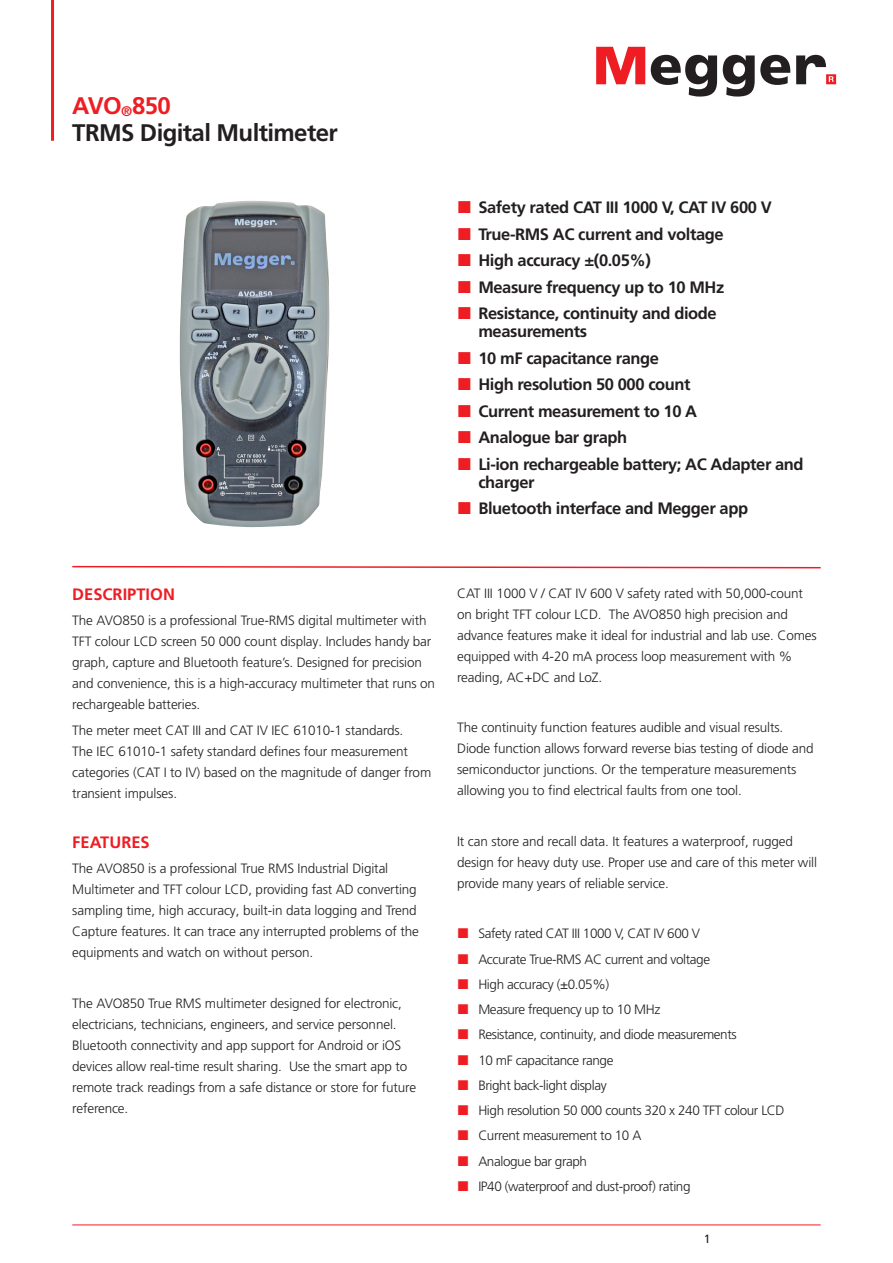
<style>
.page{position:relative;width:893px;height:1263px;background:#fff}
.page>*{position:absolute;margin:0;border:0;box-sizing:border-box;transform-origin:0 0}
.t1{font:700 24px/27px "Frutiger LT Pro";letter-spacing:-.025em;color:#231f20}
.t2{font:700 16.5px/18px "Frutiger LT Pro";letter-spacing:-.025em;color:#231f20}
.Body_Header{font:700 16.5px "Frutiger LT Pro";color:#ee1d23}
.Body{font:300 13.5px/21px "Frutiger LT Pro";letter-spacing:-.01em;color:#231f20}
.Body-2{font:300 13.5px "Frutiger LT Pro";letter-spacing:-.03em;color:#231f20}
.t3{font:12px "Frutiger LT Pro";color:#231f20}
.s1{color:#ee1d23}
</style>
<div class="page">
<hr style="left:72px;top:1225px;width:749px;height:1px;background:#ee1d23">
<hr style="left:51px;top:0;width:3px;height:141px;background:#ee1d23">
<svg style="left:596px;top:47px;width:49px;height:37px"></svg>
<svg style="left:651px;top:55px;width:66px;height:42px"></svg>
<svg style="left:723px;top:55px;width:67px;height:42px"></svg>
<svg style="left:796px;top:55px;width:40px;height:29px"></svg>
<svg style="left:72px;top:565px;width:749px;height:4px"></svg>
<img style="left:180px;top:201px;width:150px;height:326px">
<h1 class="t1" style="left:72px;top:92px;width:267px"><span class="s1">AVO</span><sub>®</sub><span class="s1">850<br></span>TRMS Digital Multimeter</h1>
<p class="t2" style="left:478px;top:198px;width:295px">Safety rated CAT III 1000 V, CAT IV 600 V</p>
<p class="t2" style="left:478px;top:225px;width:247px">True-RMS AC current and voltage</p>
<p class="t2" style="left:478px;top:251px;width:174px">High accuracy ±(0.05%)</p>
<p class="t2" style="left:478px;top:278px;width:247px">Measure frequency up to 10 MHz</p>
<p class="t2" style="left:478px;top:304px;width:240px">Resistance, continuity and diode measurements</p>
<p class="t2" style="left:478px;top:349px;width:182px">10 mF capacitance range</p>
<p class="t2" style="left:478px;top:375px;width:214px">High resolution 50 000 count</p>
<p class="t2" style="left:478px;top:402px;width:220px">Current measurement to 10 A</p>
<p class="t2" style="left:478px;top:428px;width:150px">Analogue bar graph</p>
<p class="t2" style="left:478px;top:455px;width:327px">Li-ion rechargeable battery; AC Adapter and charger</p>
<p class="t2" style="left:478px;top:499px;width:271px">Bluetooth interface and Megger app</p>
<p class="Body_Header" style="left:72px;top:584px;width:104px">DESCRIPTION</p>
<p class="Body" style="left:72px;top:610px;width:364px">The AVO850 is a professional True-RMS digital multimeter with TFT colour LCD screen 50 000 count display. Includes handy bar graph, capture and Bluetooth feature’s. Designed for precision and convenience, this is a high-accuracy multimeter that runs on rechargeable batteries.</p>
<p class="Body" style="left:72px;top:719px;width:360px">The meter meet CAT III and CAT IV IEC 61010-1 standards.<br>The IEC 61010-1 safety standard defines four measurement categories (CAT I to IV) based on the magnitude of danger from transient impulses.</p>
<p class="Body_Header" style="left:72px;top:832px;width:79px">FEATURES</p>
<p class="Body" style="left:72px;top:858px;width:348px">The AVO850 is a professional True RMS Industrial Digital Multimeter and TFT colour LCD, providing fast AD converting sampling time, high accuracy, built-in data logging and Trend Capture features. It can trace any interrupted problems of the equipments and watch on without person.</p>
<p class="Body" style="left:72px;top:993px;width:345px">The AVO850 True RMS multimeter designed for electronic, electricians, technicians, engineers, and service personnel.<br>Bluetooth connectivity and app support for Android or iOS devices allow real-time result sharing. Use the smart app to remote track readings from a safe distance or store for future reference.</p>
<p class="Body" style="left:457px;top:583px;width:361px">CAT III 1000 V / CAT IV 600 V safety rated with 50,000-count on bright TFT colour LCD. The AVO850 high precision and advance features make it ideal for industrial and lab use. Comes equipped with 4-20 mA process loop measurement with % reading, AC+DC and LoZ.</p>
<p class="Body" style="left:457px;top:717px;width:358px">The continuity function features audible and visual results.<br>Diode function allows forward reverse bias testing of diode and semiconductor junctions. Or the temperature measurements allowing you to find electrical faults from one tool.</p>
<p class="Body" style="left:457px;top:831px;width:361px">It can store and recall data. It features a waterproof, rugged design for heavy duty use. Proper use and care of this meter will provide many years of reliable service.</p>
<p class="Body-2" style="left:478px;top:926px;width:223px">Safety rated CAT III 1000 V, CAT IV 600 V</p>
<p class="Body-2" style="left:478px;top:951px;width:233px">Accurate True-RMS AC current and voltage</p>
<p class="Body-2" style="left:478px;top:976px;width:132px">High accuracy (±0.05%)</p>
<p class="Body-2" style="left:478px;top:1001px;width:184px">Measure frequency up to 10 MHz</p>
<p class="Body-2" style="left:478px;top:1027px;width:260px">Resistance, continuity, and diode measurements</p>
<p class="Body-2" style="left:478px;top:1052px;width:137px">10 mF capacitance range</p>
<p class="Body-2" style="left:478px;top:1077px;width:130px">Bright back-light display</p>
<p class="Body-2" style="left:478px;top:1102px;width:308px">High resolution 50 000 counts 320 x 240 TFT colour LCD</p>
<p class="Body-2" style="left:478px;top:1128px;width:165px">Current measurement to 10 A</p>
<p class="Body-2" style="left:478px;top:1153px;width:110px">Analogue bar graph</p>
<p class="Body-2" style="left:478px;top:1178px;width:214px">IP40 (waterproof and dust-proof) rating</p>
<p class="t3" style="left:704px;top:1231px;width:8px">1</p>
</div>
